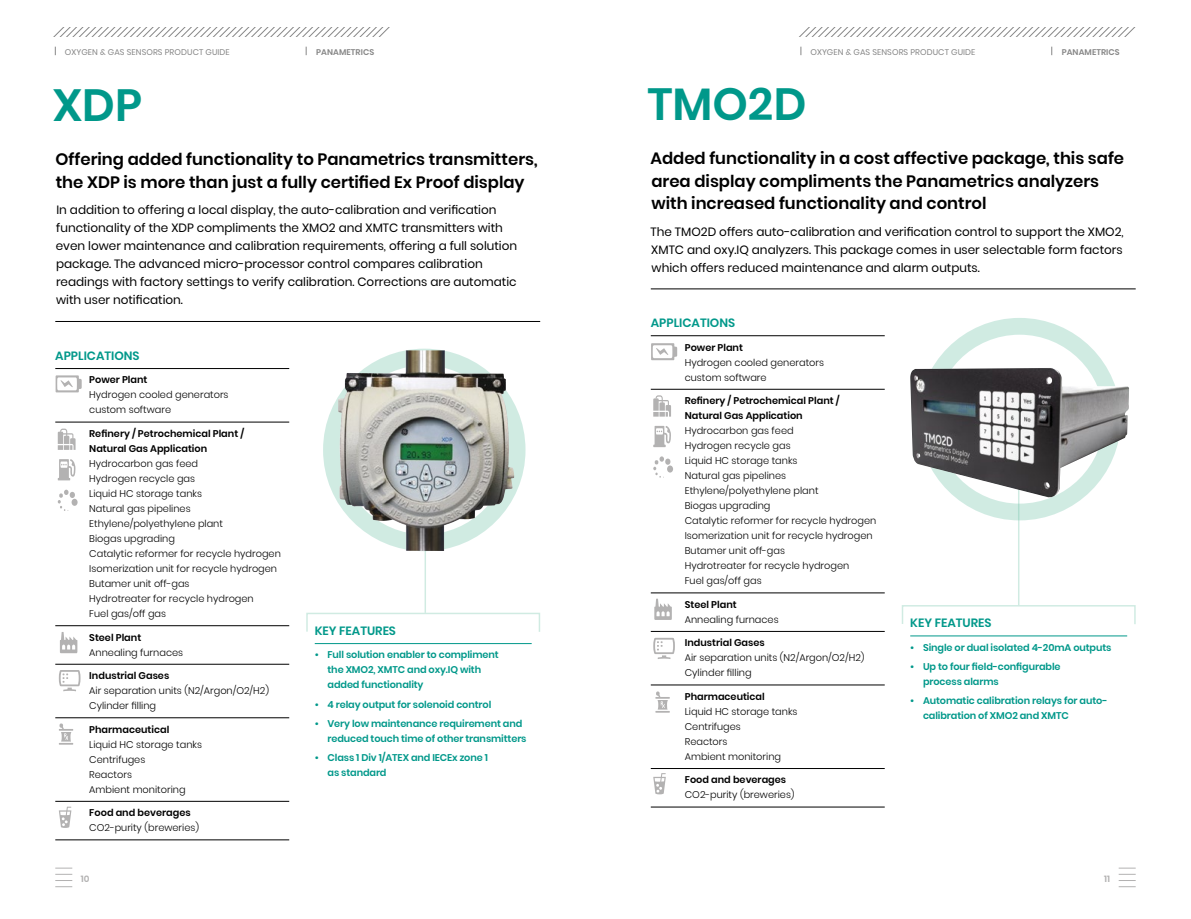
<style>
.page{position:relative;width:1191px;height:919px;background:#fff}
.page>*{position:absolute;margin:0;border:0;box-sizing:border-box;transform-origin:0 0}
.t1{font:600 45px "Poppins";color:#00988a}
.Intro_text{font:600 16.5px/22.5px "Poppins";color:#000}
.t2{font:12px/18px "Poppins";color:#000}
.t3{font:600 12px "Poppins";color:#00988a}
.t4{font:300 9.75px/15px "Poppins";color:#000}
.t5{font:600 9.75px/15px "Poppins";letter-spacing:-.01em;color:#00988a}
.t6{font:600 9px "Poppins";color:#b3b2b2}
.t7{font:8.25px "Poppins";letter-spacing:.01em;color:#878787}
.t8{font:600 8.25px "Poppins";letter-spacing:.01em;color:#878787}
.s1{font-weight:600}
</style>
<div class="page">
<hr style="left:424px;top:482px;width:2px;height:130px;background:#63bda1">
<div style="left:323px;top:348px;width:202px;height:203px;border:17px solid #63bda1;border-radius:50%"></div>
<hr style="left:1018px;top:421px;width:1px;height:184px;background:#63bda1">
<div style="left:918px;top:318px;width:202px;height:202px;border:17px solid #63bda1;border-radius:50%"></div>
<svg style="left:1119px;top:867px;width:16px;height:1px"></svg>
<svg style="left:1118px;top:874px;width:17px;height:13px"></svg>
<svg style="left:55px;top:867px;width:17px;height:1px"></svg>
<svg style="left:55px;top:874px;width:17px;height:13px"></svg>
<svg style="left:54px;top:28px;width:335px;height:8px"></svg>
<svg style="left:800px;top:28px;width:335px;height:8px"></svg>
<hr style="left:55px;top:321px;width:485px;height:1px;background:#000">
<hr style="left:651px;top:288px;width:484px;height:1px;background:#000">
<hr style="left:315px;top:643px;width:216px;height:1px;background:#00988a">
<hr style="left:910px;top:635px;width:217px;height:1px;background:#00988a">
<hr style="left:55px;top:368px;width:234px;height:1px;background:#000">
<hr style="left:55px;top:422px;width:234px;height:1px;background:#000">
<hr style="left:55px;top:625px;width:234px;height:1px;background:#000">
<hr style="left:55px;top:664px;width:234px;height:1px;background:#000">
<hr style="left:55px;top:717px;width:234px;height:1px;background:#000">
<hr style="left:55px;top:801px;width:234px;height:1px;background:#000">
<hr style="left:55px;top:839px;width:234px;height:1px;background:#000">
<svg style="left:56px;top:375px;width:26px;height:17px"></svg>
<svg style="left:58px;top:428px;width:18px;height:22px"></svg>
<svg style="left:58px;top:459px;width:18px;height:21px"></svg>
<div style="left:72px;top:498px;width:6px;height:8px;background:#b3b2b2;border-radius:50%"></div>
<svg style="left:58px;top:489px;width:17px;height:22px"></svg>
<svg style="left:60px;top:632px;width:17px;height:21px"></svg>
<svg style="left:59px;top:723px;width:14px;height:21px"></svg>
<svg style="left:59px;top:670px;width:21px;height:21px"></svg>
<svg style="left:59px;top:806px;width:12px;height:21px"></svg>
<hr style="left:651px;top:335px;width:233px;height:1px;background:#000">
<hr style="left:651px;top:389px;width:233px;height:1px;background:#000">
<hr style="left:651px;top:592px;width:233px;height:1px;background:#000">
<hr style="left:651px;top:631px;width:233px;height:1px;background:#000">
<hr style="left:651px;top:684px;width:233px;height:1px;background:#000">
<hr style="left:651px;top:768px;width:233px;height:1px;background:#000">
<hr style="left:651px;top:806px;width:233px;height:1px;background:#000">
<svg style="left:651px;top:343px;width:26px;height:17px"></svg>
<svg style="left:653px;top:395px;width:18px;height:21px"></svg>
<svg style="left:653px;top:426px;width:18px;height:21px"></svg>
<div style="left:667px;top:465px;width:6px;height:7px;background:#b3b2b2;border-radius:50%"></div>
<svg style="left:653px;top:456px;width:17px;height:21px"></svg>
<svg style="left:654px;top:598px;width:18px;height:22px"></svg>
<svg style="left:655px;top:691px;width:15px;height:21px"></svg>
<svg style="left:653px;top:637px;width:22px;height:22px"></svg>
<svg style="left:653px;top:773px;width:13px;height:21px"></svg>
<img style="left:910px;top:368px;width:219px;height:131px">
<img style="left:338px;top:350px;width:176px;height:201px">
<p class="t7" style="left:65px;top:47px;width:166px">OXYGEN &amp; GAS SENSORS PRODUCT GUIDE</p>
<p class="t8" style="left:316px;top:47px;width:60px">PANAMETRICS</p>
<p class="t7" style="left:810px;top:47px;width:166px">OXYGEN &amp; GAS SENSORS PRODUCT GUIDE</p>
<p class="t8" style="left:1061px;top:47px;width:60px">PANAMETRICS</p>
<h1 class="t1" style="left:53px;top:79px;width:91px">XDP</h1>
<h1 class="t1" style="left:647px;top:78px;width:161px">TMO2D</h1>
<p class="Intro_text" style="left:56px;top:148px;width:483px">Offering added functionality to Panametrics transmitters, the XDP is more than just a fully certified Ex Proof display</p>
<h3 class="t2" style="left:56px;top:201px;width:463px">In addition to offering a local display, the auto-calibration and verification functionality of the XDP compliments the XMO2 and XMTC transmitters with even lower maintenance and calibration requirements, offering a full solution package. The advanced micro-processor control compares calibration readings with factory settings to verify calibration. Corrections are automatic with user notification.</h3>
<p class="t3" style="left:55px;top:348px;width:86px">APPLICATIONS</p>
<p class="t4" style="left:89px;top:372px;width:141px"><span class="s1">Power Plant<br></span>Hydrogen cooled generators custom software</p>
<p class="t4" style="left:89px;top:426px;width:193px"><span class="s1">Refinery / Petrochemical Plant /<br>Natural Gas Application<br></span>Hydrocarbon gas feed<br>Hydrogen recycle gas<br>Liquid HC storage tanks<br>Natural gas pipelines<br>Ethylene/polyethylene plant<br>Biogas upgrading<br>Catalytic reformer for recycle hydrogen<br>Isomerization unit for recycle hydrogen<br>Butamer unit off-gas<br>Hydrotreater for recycle hydrogen<br>Fuel gas/off gas</p>
<p class="t4" style="left:89px;top:629px;width:95px"><span class="s1">Steel Plant<br></span>Annealing furnaces</p>
<p class="t4" style="left:89px;top:668px;width:181px"><span class="s1">Industrial Gases<br></span>Air separation units (N2/Argon/O2/H2)<br>Cylinder filling</p>
<p class="t4" style="left:89px;top:721px;width:114px"><span class="s1">Pharmaceutical<br></span>Liquid HC storage tanks<br>Centrifuges<br>Reactors<br>Ambient monitoring</p>
<p class="t4" style="left:89px;top:805px;width:111px"><span class="s1">Food and beverages<br></span>CO2-purity (breweries)</p>
<p class="t3" style="left:315px;top:623px;width:83px">KEY FEATURES</p>
<p class="t5" style="left:327px;top:647px;width:173px;text-indent:-13px">• Full solution enabler to compliment the XMO2, XMTC and oxy.IQ with added functionality</p>
<p class="t5" style="left:315px;top:696px;width:178px">• 4 relay output for solenoid control</p>
<p class="t5" style="left:327px;top:716px;width:200px;text-indent:-13px">• Very low maintenance requirement and reduced touch time of other transmitters</p>
<p class="t5" style="left:327px;top:750px;width:162px;text-indent:-13px">• Class 1 Div 1/ATEX and IECEx zone 1 as standard</p>
<p class="Intro_text" style="left:650px;top:147px;width:475px">Added functionality in a cost affective package, this safe area display compliments the Panametrics analyzers with increased functionality and control</p>
<h3 class="t2" style="left:650px;top:222px;width:475px;text-align:justify">The TMO2D offers auto-calibration and verification control to support the XMO2, XMTC and oxy.IQ analyzers. This package comes in user selectable form factors which offers reduced maintenance and alarm outputs.</h3>
<p class="t3" style="left:651px;top:316px;width:86px">APPLICATIONS</p>
<p class="t4" style="left:685px;top:339px;width:141px"><span class="s1">Power Plant<br></span>Hydrogen cooled generators custom software</p>
<p class="t4" style="left:685px;top:393px;width:193px"><span class="s1">Refinery / Petrochemical Plant /<br>Natural Gas Application<br></span>Hydrocarbon gas feed<br>Hydrogen recycle gas<br>Liquid HC storage tanks<br>Natural gas pipelines<br>Ethylene/polyethylene plant<br>Biogas upgrading<br>Catalytic reformer for recycle hydrogen<br>Isomerization unit for recycle hydrogen<br>Butamer unit off-gas<br>Hydrotreater for recycle hydrogen<br>Fuel gas/off gas</p>
<p class="t4" style="left:685px;top:596px;width:95px"><span class="s1">Steel Plant<br></span>Annealing furnaces</p>
<p class="t4" style="left:685px;top:635px;width:181px"><span class="s1">Industrial Gases<br></span>Air separation units (N2/Argon/O2/H2)<br>Cylinder filling</p>
<p class="t4" style="left:685px;top:688px;width:114px"><span class="s1">Pharmaceutical<br></span>Liquid HC storage tanks<br>Centrifuges<br>Reactors<br>Ambient monitoring</p>
<p class="t4" style="left:685px;top:772px;width:111px"><span class="s1">Food and beverages<br></span>CO2-purity (breweries)</p>
<p class="t3" style="left:910px;top:616px;width:83px">KEY FEATURES</p>
<p class="t5" style="left:910px;top:639px;width:203px">• Single or dual isolated 4-20mA outputs</p>
<p class="t5" style="left:923px;top:659px;width:139px;text-indent:-13px">• Up to four field-configurable process alarms</p>
<p class="t5" style="left:923px;top:693px;width:185px;text-indent:-13px">• Automatic calibration relays for auto&shy;calibration of XMO2 and XMTC</p>
<p class="t6" style="left:81px;top:873px;width:10px">10</p>
<p class="t6" style="left:1104px;top:873px;width:7px">11</p>
</div>
